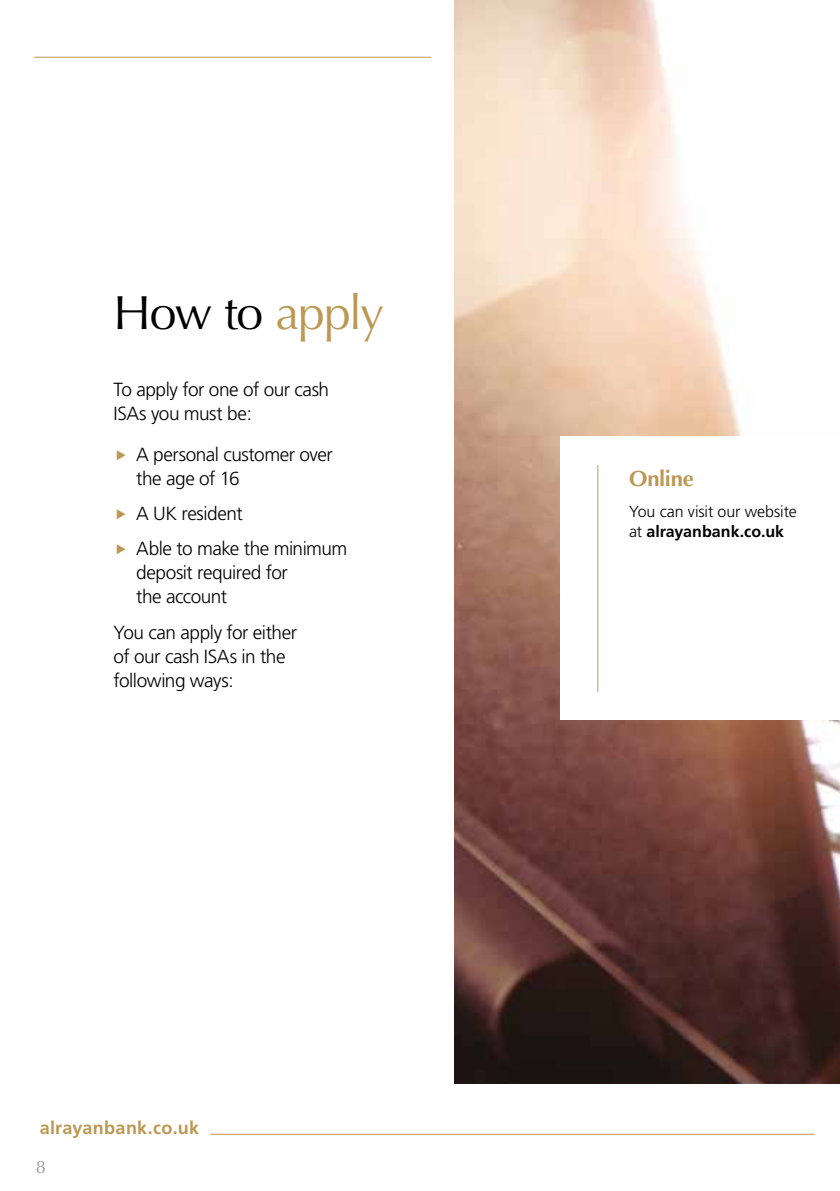
<style>
.page{position:relative;width:840px;height:1191px;background:#fff}
.page>*{position:absolute;margin:0;border:0;box-sizing:border-box;transform-origin:0 0}
.t1{font:48px "Optima";letter-spacing:-.03em;color:#000}
.t2{font:700 22px "Optima";letter-spacing:-.015em;color:#bc9855}
.t3{font:300 19px/24px "Frutiger";letter-spacing:-.025em;color:#000}
.t4{font:700 18px "Frutiger";letter-spacing:.015em;color:#bc9855}
.t5{font:18px "Optima";color:#9c9d9d}
.t6{font:300 16px/20px "Frutiger";letter-spacing:-.005em;color:#000}
.s1{color:#bc9855}
.s2{font-weight:700}
</style>
<div class="page">
<img style="left:454px;top:0;width:385px;height:1083px">
<hr style="left:34px;top:57px;width:397px;height:1px;background:#bc9855">
<hr style="left:210px;top:1133px;width:604px;height:1px;background:#bc9855">
<div style="left:560px;top:437px;width:279px;height:283px;background:#fff"></div>
<hr style="left:597px;top:465px;width:1px;height:227px;background:#bc9855">
<h1 class="t1" style="left:113px;top:285px;width:272px">How to <span class="s1">apply</span></h1>
<p class="t3" style="left:113px;top:377px;width:217px">To apply for one of our cash<br>ISAs you must be:</p>
<p class="t3" style="left:136px;top:442px;width:198px">A personal customer over the age of 16</p>
<p class="t3" style="left:136px;top:496px;width:213px;line-height:35.4px">A UK resident<br>Able to make the minimum</p>
<p class="t3" style="left:136px;top:561px;width:153px">deposit required for the account</p>
<p class="t3" style="left:113px;top:620px;width:185px">You can apply for either of our cash ISAs in the following ways:</p>
<p class="t4" style="left:40px;top:1117px;width:161px">alrayanbank.co.uk</p>
<p class="t5" style="left:36px;top:1156px;width:12px">8</p>
<p class="t2" style="left:628px;top:465px;width:66px">Online</p>
<p class="t6" style="left:628px;top:502px;width:169px">You can visit our website at <span class="s2">alrayanbank.co.uk</span></p>
</div>
